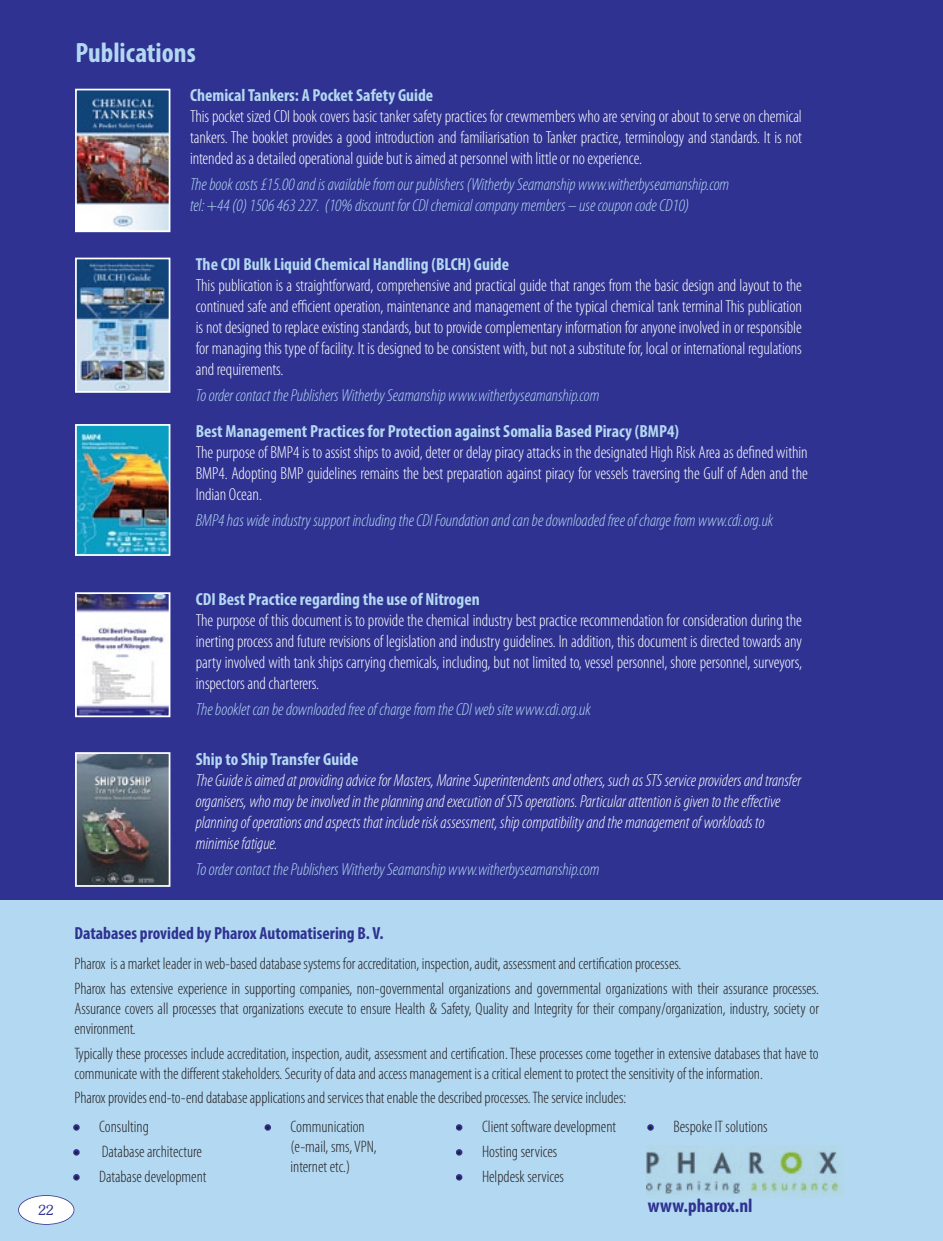
<style>
.page{position:relative;width:943px;height:1241px;background:#fff}
.page>*{position:absolute;margin:0;border:0;box-sizing:border-box;transform-origin:0 0}
.t1{font:700 condensed 28px "Myriad Pro";color:#b3d8f1}
.t2{font:700 condensed 19.25px "Myriad Pro";color:#2f3291}
.t3{font:300 condensed 17.5px/21px "Myriad Pro";letter-spacing:-.005em;color:#fff;text-align:justify}
.t4{font:italic 300 condensed 17.5px/21px "Myriad Pro";letter-spacing:-.005em;color:#b3d8f1}
.t5{font:italic 300 condensed 17.5px/21px "Myriad Pro";letter-spacing:-.005em;color:#fff}
.t6{font:700 condensed 17.5px "Myriad Pro";color:#b3d8f1}
.t7{font:700 condensed 17.5px "Myriad Pro";color:#2f3291}
.t8{font:300 condensed 16.62px/19.9px "Myriad Pro";letter-spacing:-.005em;color:#231f20}
.t9{font:300 14px "Souvenir IT Cby BT";color:#2f3291}
</style>
<div class="page">
<div style="left:0;top:899px;width:943px;height:341px;background:#b3d8f1"></div>
<div style="left:0;top:0;width:943px;height:899px;background:#2f3291"></div>
<img style="left:78px;top:92px;width:89px;height:137px">
<div style="left:75px;top:89px;width:95px;height:143px;border:2px solid #fff"></div>
<img style="left:78px;top:427px;width:89px;height:126px">
<div style="left:75px;top:424px;width:95px;height:132px;border:2px solid #fff"></div>
<img style="left:78px;top:260px;width:89px;height:130px">
<div style="left:75px;top:257px;width:95px;height:136px;border:2px solid #fff"></div>
<img style="left:78px;top:595px;width:89px;height:119px">
<div style="left:75px;top:592px;width:95px;height:125px;border:2px solid #fff"></div>
<img style="left:78px;top:755px;width:89px;height:128px">
<div style="left:75px;top:752px;width:95px;height:134px;border:2px solid #fff"></div>
<img style="left:646px;top:1145px;width:197px;height:52px">
<div style="left:73px;top:1123px;width:7px;height:7px;border:4px solid #2f3291;border-radius:50%"></div>
<div style="left:73px;top:1148px;width:7px;height:7px;border:4px solid #2f3291;border-radius:50%"></div>
<div style="left:73px;top:1173px;width:7px;height:7px;border:4px solid #2f3291;border-radius:50%"></div>
<div style="left:264px;top:1123px;width:7px;height:7px;border:4px solid #2f3291;border-radius:50%"></div>
<div style="left:456px;top:1123px;width:6px;height:7px;border:4px solid #2f3291;border-radius:50%"></div>
<div style="left:456px;top:1148px;width:6px;height:7px;border:4px solid #2f3291;border-radius:50%"></div>
<div style="left:456px;top:1173px;width:6px;height:7px;border:4px solid #2f3291;border-radius:50%"></div>
<div style="left:647px;top:1123px;width:6px;height:7px;border:4px solid #2f3291;border-radius:50%"></div>
<svg style="left:18px;top:1195px;width:56px;height:29px"></svg>
<h1 class="t1" style="left:75px;top:35px;width:122px">Publications</h1>
<p class="t6" style="left:190px;top:84px;width:245px">Chemical Tankers: A Pocket Safety Guide</p>
<p class="t3" style="left:190px;top:106px;width:613px">This pocket sized CDI book covers basic tanker safety practices for crewmembers who are serving or about to serve on chemical tankers. The booklet provides a good introduction and familiarisation to Tanker practice, terminology and standards. It is not intended as a detailed operational guide but is aimed at personnel with little or no experience.</p>
<p class="t4" style="left:190px;top:174px;width:540px">The book costs £15.00 and is available from our publishers (Witherby Seamanship www.witherbyseamanship.com tel: +44 (0) 1506 463 227. (10% discount for CDI chemical company members – use coupon code CD10)</p>
<p class="t6" style="left:196px;top:253px;width:315px">The CDI Bulk Liquid Chemical Handling (BLCH) Guide</p>
<p class="t3" style="left:196px;top:275px;width:607px">This publication is a straightforward, comprehensive and practical guide that ranges from the basic design and layout to the continued safe and efficient operation, maintenance and management of the typical chemical tank terminal This publication is not designed to replace existing standards, but to provide complementary information for anyone involved in or responsible for managing this type of facility. It is designed to be consistent with, but not a substitute for, local or international regulations and requirements.</p>
<p class="t4" style="left:196px;top:385px;width:405px">To order contact the Publishers Witherby Seamanship www.witherbyseamanship.com</p>
<p class="t6" style="left:196px;top:420px;width:484px">Best Management Practices for Protection against Somalia Based Piracy (BMP4)</p>
<p class="t3" style="left:196px;top:441px;width:613px">The purpose of BMP4 is to assist ships to avoid, deter or delay piracy attacks in the designated High Risk Area as defined within BMP4. Adopting BMP guidelines remains the best preparation against piracy for vessels traversing the Gulf of Aden and the Indian Ocean.</p>
<p class="t4" style="left:196px;top:509px;width:579px">BMP4 has wide industry support including the CDI Foundation and can be downloaded free of charge from www.cdi.org.uk</p>
<p class="t9" style="left:39px;top:1201px;width:17px">22</p>
<p class="t6" style="left:196px;top:588px;width:285px">CDI Best Practice regarding the use of Nitrogen</p>
<p class="t3" style="left:196px;top:609px;width:607px">The purpose of this document is to provide the chemical industry best practice recommendation for consideration during the inerting process and future revisions of legislation and industry guidelines. In addition, this document is directed towards any party involved with tank ships carrying chemicals, including, but not limited to, vessel personnel, shore personnel, surveyors, inspectors and charterers.</p>
<p class="t4" style="left:196px;top:698px;width:396px">The booklet can be downloaded free of charge from the CDI web site www.cdi.org.uk</p>
<p class="t6" style="left:196px;top:747px;width:164px">Ship to Ship Transfer Guide</p>
<p class="t5" style="left:196px;top:769px;width:607px">The Guide is aimed at providing advice for Masters, Marine Superintendents and others, such as STS service providers and transfer organisers, who may be involved in the planning and execution of STS operations. Particular attention is given to the effective planning of operations and aspects that include risk assessment, ship compatibility and the management of workloads to minimise fatigue.</p>
<p class="t4" style="left:196px;top:858px;width:405px">To order contact the Publishers Witherby Seamanship www.witherbyseamanship.com</p>
<p class="t7" style="left:74px;top:922px;width:311px">Databases provided by Pharox Automatisering B. V.</p>
<p class="t8" style="left:74px;top:950px;width:746px;line-height:24.8px">Pharox is a market leader in web-based database systems for accreditation, inspection, audit, assessment and certification processes.<br>Pharox has extensive experience in supporting companies, non-governmental organizations and governmental organizations with their assurance processes.</p>
<p class="t8" style="left:74px;top:997px;width:746px">Assurance covers all processes that organizations execute to ensure Health &amp; Safety, Quality and Integrity for their company/organization, industry, society or environment.</p>
<p class="t8" style="left:74px;top:1042px;width:746px">Typically these processes include accreditation, inspection, audit, assessment and certification. These processes come together in extensive databases that have to communicate with the different stakeholders. Security of data and access management is a critical element to protect the sensitivity of the information.</p>
<p class="t8" style="left:74px;top:1087px;width:553px">Pharox provides end-to-end database applications and services that enable the described processes. The service includes:</p>
<p class="t8" style="left:74px;top:1115px;width:76px">• Consulting</p>
<p class="t8" style="left:74px;top:1140px;width:129px">• Database architecture</p>
<p class="t8" style="left:74px;top:1165px;width:133px">• Database development</p>
<p class="t8" style="left:290px;top:1115px;width:88px;text-indent:-25px">• Communication (e-mail, sms, VPN, internet etc.)</p>
<p class="t8" style="left:457px;top:1115px;width:160px">• Client software development</p>
<p class="t8" style="left:457px;top:1140px;width:102px">• Hosting services</p>
<p class="t8" style="left:457px;top:1165px;width:108px">• Helpdesk services</p>
<p class="t8" style="left:648px;top:1115px;width:121px">• Bespoke IT solutions</p>
<p class="t2" style="left:647px;top:1193px;width:106px">www.pharox.nl</p>
</div>
